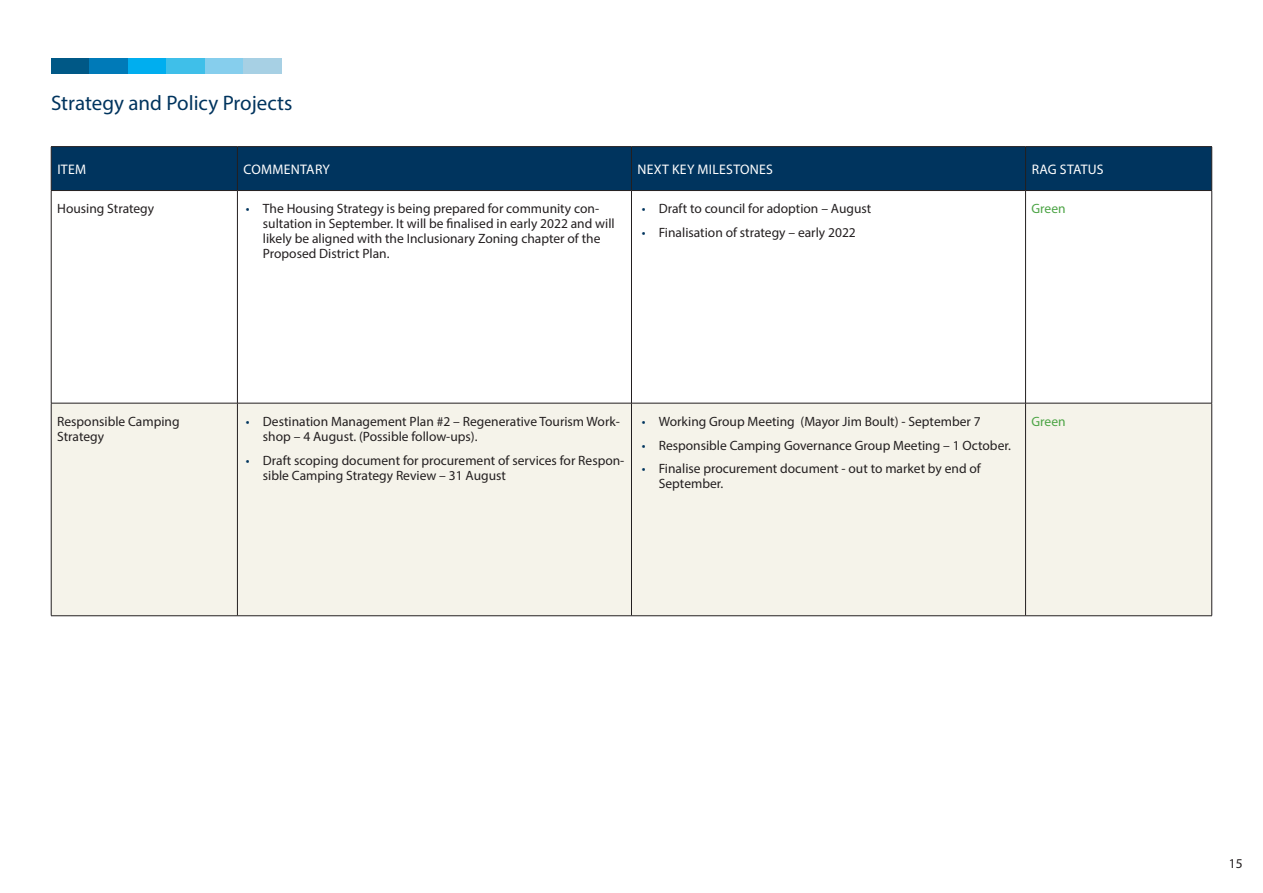
<style>
.page{position:relative;width:1263px;height:893px;background:#fff}
.page>*{position:absolute;margin:0;border:0;box-sizing:border-box;transform-origin:0 0}
.Heading_Navy{font:21px "Myriad Pro";color:#00345e}
.KPI_Table_Headings{font:13.8px "Myriad Pro";letter-spacing:.02em;color:#fff}
.KPI_Table_Item{font:13.5px/15px "Myriad Pro";color:#231f20}
.KPI_Table_Rag_Status{font:13.5px "Myriad Pro";color:#4ca445}
.s1{color:#00345e}
</style>
<div class="page">
<div style="left:51px;top:58px;width:38px;height:15px;background:#005886"></div>
<div style="left:89px;top:58px;width:39px;height:15px;background:#007ab8"></div>
<div style="left:128px;top:58px;width:38px;height:15px;background:#00aeef"></div>
<div style="left:205px;top:58px;width:38px;height:15px;background:#86ceed"></div>
<div style="left:166px;top:58px;width:39px;height:15px;background:#3fbfe9"></div>
<div style="left:243px;top:58px;width:39px;height:15px;background:#a7d0e4"></div>
<div style="left:52px;top:147px;width:1159px;height:43px;background:#00345e"></div>
<svg style="left:52px;top:191px;width:1159px;height:212px"></svg>
<div style="left:52px;top:404px;width:1159px;height:211px;background:#f5f3ea"></div>
<hr style="left:51px;top:146px;width:186px;height:1px;background:#231f20">
<hr style="left:51px;top:147px;width:1px;height:43px;background:#231f20">
<hr style="left:237px;top:146px;width:394px;height:1px;background:#231f20">
<hr style="left:237px;top:147px;width:1px;height:43px;background:#231f20">
<hr style="left:631px;top:146px;width:394px;height:1px;background:#231f20">
<hr style="left:631px;top:147px;width:1px;height:43px;background:#231f20">
<hr style="left:1025px;top:146px;width:187px;height:1px;background:#231f20">
<hr style="left:1025px;top:147px;width:1px;height:43px;background:#231f20">
<hr style="left:1211px;top:147px;width:1px;height:43px;background:#231f20">
<hr style="left:51px;top:190px;width:186px;height:1px;background:#231f20">
<hr style="left:51px;top:191px;width:1px;height:212px;background:#231f20">
<hr style="left:237px;top:190px;width:394px;height:1px;background:#231f20">
<hr style="left:237px;top:191px;width:1px;height:212px;background:#231f20">
<hr style="left:631px;top:190px;width:394px;height:1px;background:#231f20">
<hr style="left:631px;top:191px;width:1px;height:212px;background:#231f20">
<hr style="left:1025px;top:190px;width:187px;height:1px;background:#231f20">
<hr style="left:1025px;top:191px;width:1px;height:212px;background:#231f20">
<hr style="left:1211px;top:191px;width:1px;height:212px;background:#231f20">
<hr style="left:51px;top:403px;width:1px;height:213px;background:#231f20">
<hr style="left:51px;top:403px;width:186px;height:1px;background:#231f20">
<hr style="left:237px;top:403px;width:394px;height:1px;background:#231f20">
<hr style="left:631px;top:403px;width:394px;height:1px;background:#231f20">
<hr style="left:1025px;top:403px;width:187px;height:1px;background:#231f20">
<hr style="left:237px;top:403px;width:1px;height:213px;background:#231f20">
<hr style="left:631px;top:403px;width:1px;height:213px;background:#231f20">
<hr style="left:1025px;top:403px;width:1px;height:213px;background:#231f20">
<hr style="left:1211px;top:403px;width:1px;height:213px;background:#231f20">
<hr style="left:51px;top:615px;width:186px;height:1px;background:#231f20">
<hr style="left:237px;top:615px;width:394px;height:1px;background:#231f20">
<hr style="left:631px;top:615px;width:394px;height:1px;background:#231f20">
<hr style="left:1025px;top:615px;width:187px;height:1px;background:#231f20">
<p class="Heading_Navy" style="left:51px;top:90px;width:243px">Strategy and Policy Projects</p>
<p class="KPI_Table_Headings" style="left:57px;top:160px;width:30px">ITEM</p>
<p class="KPI_Table_Headings" style="left:244px;top:160px;width:88px">COMMENTARY</p>
<p class="KPI_Table_Headings" style="left:638px;top:160px;width:137px">NEXT KEY MILESTONES</p>
<p class="KPI_Table_Headings" style="left:1032px;top:160px;width:74px">RAG STATUS</p>
<p class="KPI_Table_Item" style="left:57px;top:201px;width:98px">Housing Strategy</p>
<p class="KPI_Table_Item" style="left:263px;top:201px;width:353px;text-indent:-17px"><span class="s1">•</span> The Housing Strategy is being prepared for community con&shy;sultation in September. It will be finalised in early 2022 and will likely be aligned with the Inclusionary Zoning chapter of the Proposed District Plan.</p>
<p class="KPI_Table_Item" style="left:642px;top:201px;width:231px"><span class="s1">•</span> Draft to council for adoption – August</p>
<p class="KPI_Table_Rag_Status" style="left:1031px;top:201px;width:36px">Green</p>
<p class="KPI_Table_Item" style="left:642px;top:225px;width:216px"><span class="s1">•</span> Finalisation of strategy – early 2022</p>
<p class="KPI_Table_Item" style="left:57px;top:413px;width:124px">Responsible Camping<br>Strategy</p>
<p class="KPI_Table_Item" style="left:263px;top:414px;width:358px;text-indent:-17px"><span class="s1">•</span> Destination Management Plan #2 – Regenerative Tourism Work&shy;shop – 4 August. (Possible follow-ups).</p>
<p class="KPI_Table_Item" style="left:263px;top:452px;width:363px;text-indent:-17px"><span class="s1">•</span> Draft scoping document for procurement of services for Respon&shy;sible Camping Strategy Review – 31 August</p>
<p class="KPI_Table_Item" style="left:642px;top:414px;width:340px"><span class="s1">•</span> Working Group Meeting (Mayor Jim Boult) - September 7</p>
<p class="KPI_Table_Item" style="left:642px;top:437px;width:371px"><span class="s1">•</span> Responsible Camping Governance Group Meeting – 1 October.</p>
<p class="KPI_Table_Item" style="left:659px;top:461px;width:324px;text-indent:-17px"><span class="s1">•</span> Finalise procurement document - out to market by end of<br>September.</p>
<p class="KPI_Table_Rag_Status" style="left:1031px;top:413px;width:36px">Green</p>
<p class="KPI_Table_Item" style="left:1229px;top:856px;width:15px">15</p>
</div>
